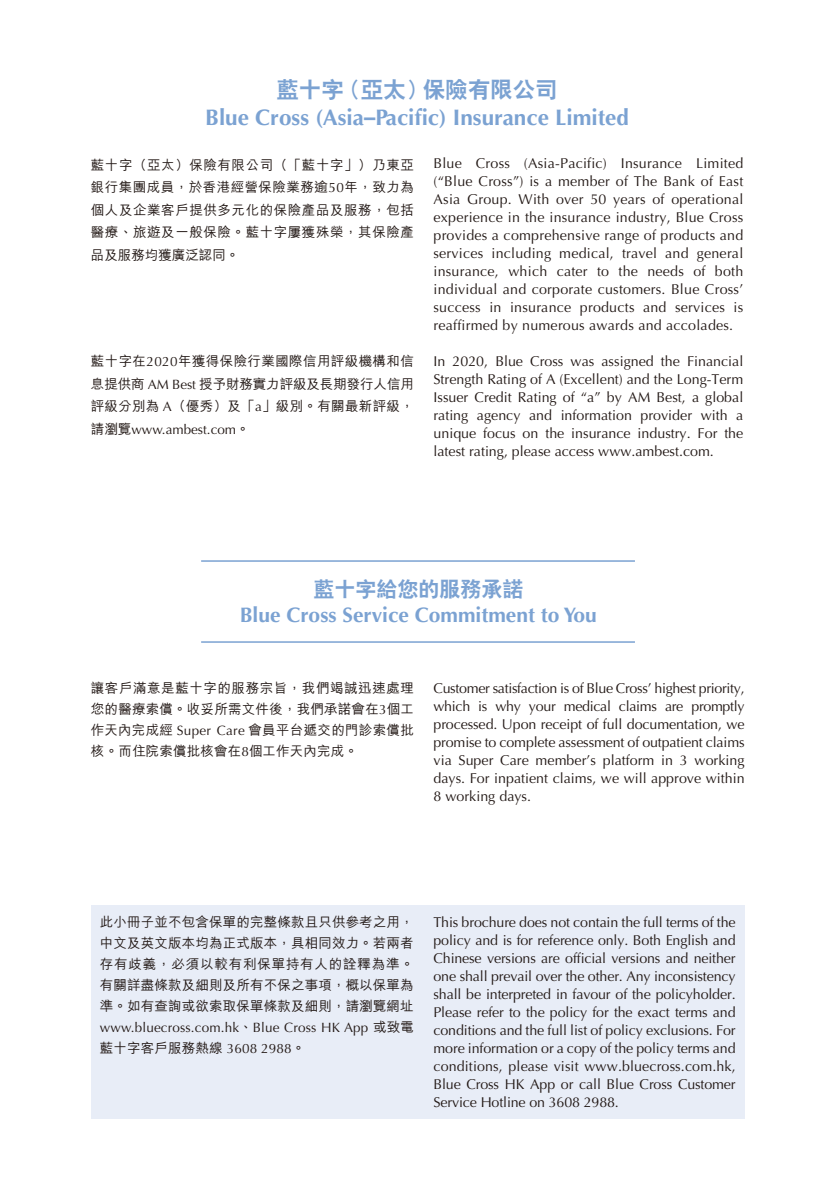
<style>
.page{position:relative;width:838px;height:1188px;background:#fff}
.page>*{position:absolute;margin:0;border:0;box-sizing:border-box;transform-origin:0 0}
.t1{font:700 22.5px "Optima";color:#7ba2d2}
.t2{font:800 22.5px "C Hei 2 HK";color:#7ba2d2}
.t3{font:700 21px "Optima";color:#7ba2d2}
.t4{font:800 21px "C Hei 2 HK";color:#7ba2d2}
.t5{font:14.25px/18px "Optima";color:#221815;text-align:justify}
.t6{font:500 13.5px/21px "M Hei HK";letter-spacing:.01em;color:#221815;text-align:justify}
.t7{font:13.5px "Optima";letter-spacing:.01em;color:#221815}
.s1{font-weight:900}
.s2{font-family:"Optima";font-weight:400}
.s3{font-family:"M Hei HK";font-weight:500}
</style>
<div class="page">
<div style="left:91px;top:905px;width:653px;height:214px;background:#e8edf7"></div>
<hr style="left:201px;top:560px;width:434px;height:2px;background:#7ba2d2">
<hr style="left:201px;top:641px;width:434px;height:2px;background:#7ba2d2">
<h1 class="t2" style="left:276px;top:75px;width:283px">藍十字（亞太）保險有限公司</h1>
<h1 class="t1" style="left:205px;top:104px;width:425px">Blue Cross (Asia<span class="s1">–</span>Pacific) Insurance Limited</h1>
<p class="t5" style="left:433px;top:154px;width:311px">Blue Cross (Asia-Pacific) Insurance Limited (“Blue Cross”) is a member of The Bank of East Asia Group. With over 50 years of operational experience in the insurance industry, Blue Cross provides a comprehensive range of products and services including medical, travel and general insurance, which cater to the needs of both individual and corporate customers. Blue Cross’ success in insurance products and services is reaffirmed by numerous awards and accolades.</p>
<p class="t5" style="left:433px;top:352px;width:311px">In 2020, Blue Cross was assigned the Financial Strength Rating of A (Excellent) and the Long-Term Issuer Credit Rating of “a” by AM Best, a global rating agency and information provider with a unique focus on the insurance industry. For the latest rating, please access www.ambest.com.</p>
<p class="t6" style="left:91px;top:153px;width:324px;line-height:22.5px">藍十字（亞太）保險有限公司（「藍十字」）乃東亞銀行集團成員，於香港經營保險業務逾<span class="s2">50</span>年，致力為個人及企業客戶提供多元化的保險產品及服務，包括醫療、旅遊及一般保險。藍十字屢獲殊榮，其保險產品及服務均獲廣泛認同。</p>
<p class="t6" style="left:91px;top:349px;width:324px;line-height:22.5px">藍十字在<span class="s2">2020</span>年獲得保險行業國際信用評級機構和信息提供商 <span class="s2">AM Best</span> 授予財務實力評級及長期發行人信用評級分別為 <span class="s2">A</span>（優秀）及「<span class="s2">a</span>」級別。有關最新評級，</p>
<p class="t7" style="left:91px;top:421px;width:160px"><span class="s3">請瀏覽</span>www.ambest.com<span class="s3">。</span></p>
<h2 class="t4" style="left:313px;top:575px;width:211px">藍十字給您的服務承諾</h2>
<h2 class="t3" style="left:240px;top:603px;width:359px">Blue Cross Service Commitment to You</h2>
<p class="t6" style="left:91px;top:677px;width:324px">讓客戶滿意是藍十字的服務宗旨，我們竭誠迅速處理您的醫療索償。收妥所需文件後，我們承諾會在<span class="s2">3</span>個工作天內完成經 <span class="s2">Super Care</span> 會員平台遞交的門診索償批核。而住院索償批核會在<span class="s2">8</span>個工作天內完成。</p>
<p class="t5" style="left:433px;top:679px;width:313px">Customer satisfaction is of Blue Cross’ highest priority, which is why your medical claims are promptly processed. Upon receipt of full documentation, we promise to complete assessment of outpatient claims via Super Care member’s platform in 3 working days. For inpatient claims, we will approve within 8 working days.</p>
<p class="t6" style="left:100px;top:911px;width:316px">此小冊子並不包含保單的完整條款且只供參考之用，中文及英文版本均為正式版本，具相同效力。若兩者存有歧義，必須以較有利保單持有人的詮釋為準。有關詳盡條款及細則及所有不保之事項，概以保單為準。如有查詢或欲索取保單條款及細則，請瀏覽網址</p>
<p class="t7" style="left:100px;top:1020px;width:315px">www.bluecross.com.hk<span class="s3">、</span>Blue Cross HK App <span class="s3">或致電</span></p>
<p class="t6" style="left:100px;top:1037px;width:207px">藍十字客戶服務熱線 <span class="s2">3608 2988</span>。</p>
<p class="t5" style="left:433px;top:913px;width:304px">This brochure does not contain the full terms of the policy and is for reference only. Both English and Chinese versions are official versions and neither one shall prevail over the other. Any inconsistency shall be interpreted in favour of the policyholder.<br>Please refer to the policy for the exact terms and conditions and the full list of policy exclusions. For more information or a copy of the policy terms and conditions, please visit www.bluecross.com.hk, Blue Cross HK App or call Blue Cross Customer Service Hotline on 3608 2988.</p>
</div>
